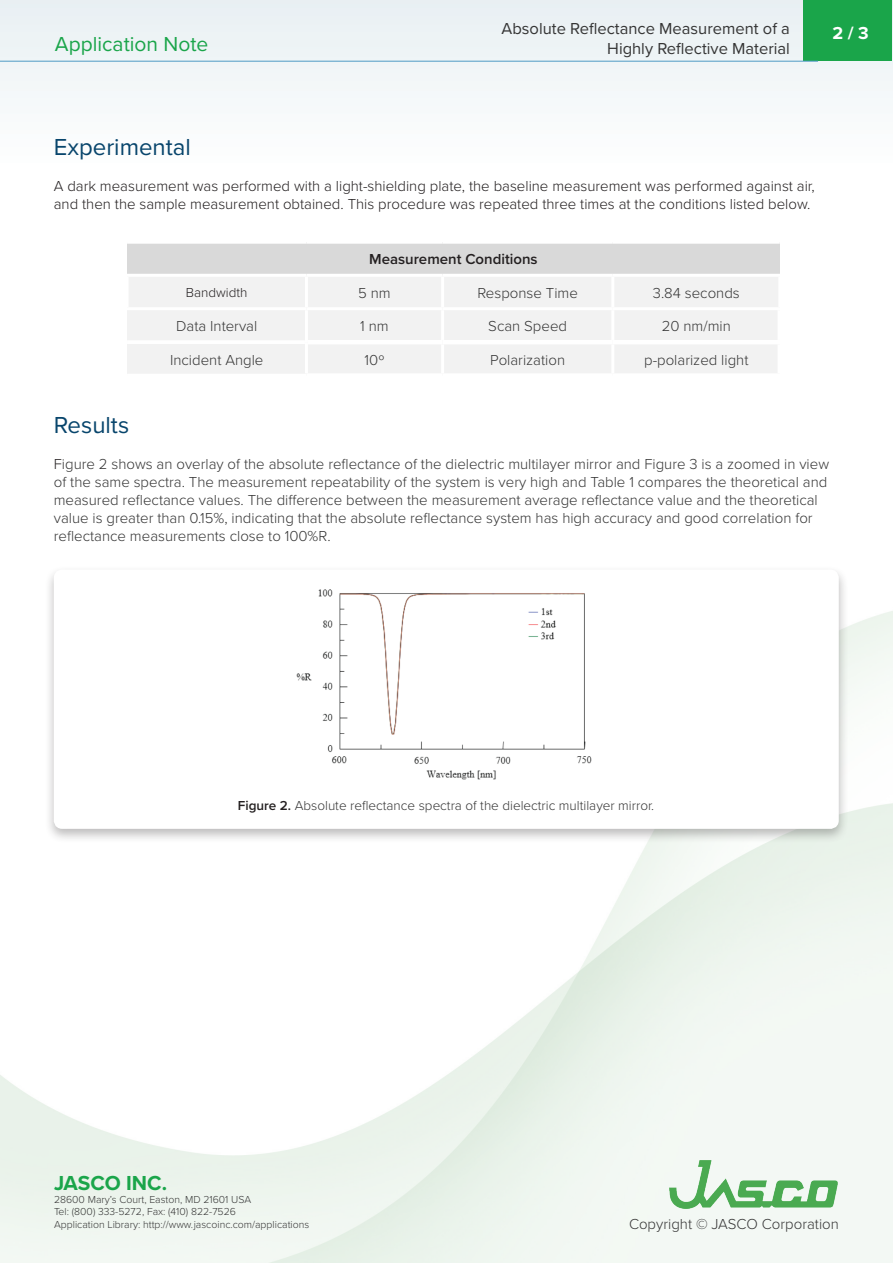
<style>
.page{position:relative;width:893px;height:1263px;background:#fff}
.page>*{position:absolute;margin:0;border:0;box-sizing:border-box;transform-origin:0 0}
.Heading{font:24px "Proxima Nova";color:#08456c}
.t1{font:21px "Proxima Nova";color:#1aa54a}
.t2{font:700 21px "Proxima Nova";color:#1aa54a}
.Section_title{font:700 18px "Proxima Nova";color:#fff}
.t3{font:16.5px/19.8px "Proxima Nova";color:#353535;text-align:right}
.Heading-2{font:300 15px/18px "Proxima Nova";color:#353535}
.Heading-3{font:300 15px/18px "Proxima Nova";color:#231f20}
.Table_Cell{font:300 15px "Proxima Nova";color:#353535}
.Table_Cell-2{font:600 15px "Proxima Nova";color:#231f20}
.Figure___Caption{font:300 13.5px "Proxima Nova";color:#353535}
.Table_Cell-3{font:300 13.5px "Proxima Nova";color:#231f20}
.t4{font:300 10.5px/12.6px "Proxima Nova";color:#353535}
.s1{color:#231f20}
.s2{font-weight:600;color:#231f20}
</style>
<div class="page">
<div style="left:0;top:1px;width:893px;height:168px;background:#f3f7f8"></div>
<div style="left:804px;top:1px;width:88px;height:60px;background:#1aa54a"></div>
<hr style="left:0;top:61px;width:818px;height:1px;background:#4f9ac4">
<img style="left:669px;top:1160px;width:168px;height:49px">
<div style="left:127px;top:242px;width:653px;height:33px;background:#d9d9d9"></div>
<div style="left:127px;top:277px;width:651px;height:97px;background:#f2f2f2"></div>
<hr style="left:127px;top:340px;width:178px;height:4px;background:#fff">
<hr style="left:127px;top:240px;width:179px;height:4px;background:#fff">
<hr style="left:306px;top:240px;width:137px;height:4px;background:#fff">
<hr style="left:443px;top:240px;width:170px;height:4px;background:#fff">
<hr style="left:613px;top:240px;width:167px;height:4px;background:#fff">
<hr style="left:305px;top:310px;width:3px;height:32px;background:#fff">
<hr style="left:441px;top:310px;width:3px;height:30px;background:#fff">
<hr style="left:611px;top:310px;width:3px;height:30px;background:#fff">
<hr style="left:305px;top:342px;width:3px;height:31px;background:#fff">
<hr style="left:441px;top:344px;width:3px;height:29px;background:#fff">
<hr style="left:611px;top:344px;width:3px;height:29px;background:#fff">
<hr style="left:126px;top:274px;width:180px;height:3px;background:#fff">
<hr style="left:126px;top:277px;width:3px;height:30px;background:#fff">
<hr style="left:306px;top:274px;width:137px;height:3px;background:#fff">
<hr style="left:305px;top:277px;width:3px;height:30px;background:#fff">
<hr style="left:443px;top:274px;width:170px;height:3px;background:#fff">
<hr style="left:441px;top:277px;width:3px;height:30px;background:#fff">
<hr style="left:613px;top:274px;width:168px;height:3px;background:#fff">
<hr style="left:611px;top:277px;width:3px;height:30px;background:#fff">
<hr style="left:126px;top:307px;width:180px;height:3px;background:#fff">
<hr style="left:306px;top:307px;width:137px;height:3px;background:#fff">
<hr style="left:443px;top:307px;width:170px;height:3px;background:#fff">
<hr style="left:613px;top:307px;width:168px;height:3px;background:#fff">
<hr style="left:308px;top:340px;width:135px;height:4px;background:#fff">
<hr style="left:443px;top:340px;width:170px;height:4px;background:#fff">
<hr style="left:613px;top:340px;width:169px;height:4px;background:#fff">
<div style="left:306px;top:373px;width:137px;height:5px;background:#fff"></div>
<div style="left:443px;top:373px;width:170px;height:5px;background:#fff"></div>
<div style="left:613px;top:373px;width:169px;height:5px;background:#fff"></div>
<div style="left:44px;top:565px;width:804px;height:279px;background:#231f20;opacity:.3"></div>
<div style="left:57px;top:573px;width:779px;height:253px;background:#fff;border-radius:5px"></div>
<div style="left:54px;top:570px;width:785px;height:259px;border:6px solid #fff;border-radius:5px"></div>
<img style="left:296px;top:589px;width:296px;height:191px">
<h2 class="t1" style="left:55px;top:29px;width:155px">Application Note</h2>
<p class="t3" style="left:502px;top:18px;width:290px">Absolute Reflectance Measurement of a<br>Highly Reflective Material</p>
<p class="Section_title" style="left:832px;top:20px;width:38px">2 / 3</p>
<p class="Heading" style="left:54px;top:129px;width:139px">Experimental</p>
<p class="Heading-3" style="left:54px;top:176px;width:762px">A dark measurement was performed with a light-shielding plate, the baseline measurement was performed against air, and then the sample measurement obtained. This procedure was repeated three times at the conditions listed below.</p>
<p class="Table_Cell-2" style="left:369px;top:248px;width:170px">Measurement Conditions</p>
<p class="Table_Cell-3" style="left:186px;top:282px;width:63px">Bandwidth</p>
<p class="Table_Cell" style="left:358px;top:282px;width:34px">5 nm</p>
<p class="Table_Cell" style="left:477px;top:282px;width:102px">Response Time</p>
<p class="Table_Cell" style="left:653px;top:282px;width:88px">3.84 seconds</p>
<p class="Table_Cell" style="left:176px;top:315px;width:83px">Data Interval</p>
<p class="Table_Cell" style="left:360px;top:315px;width:30px">1 nm</p>
<p class="Table_Cell" style="left:488px;top:315px;width:80px">Scan Speed</p>
<p class="Table_Cell" style="left:662px;top:315px;width:71px">20 nm/min</p>
<p class="Table_Cell" style="left:170px;top:349px;width:95px">Incident Angle</p>
<p class="Table_Cell" style="left:365px;top:349px;width:21px">10º</p>
<p class="Table_Cell" style="left:490px;top:349px;width:76px">Polarization</p>
<p class="Table_Cell" style="left:644px;top:349px;width:106px">p-polarized light</p>
<p class="Heading" style="left:54px;top:407px;width:77px">Results</p>
<p class="Heading-2" style="left:54px;top:454px;width:777px"><span class="s1">F</span>igure 2 shows an overlay of the absolute reflectance of the dielectric multilayer mirror and Figure 3 is a zoomed in view of the same spectra. The measurement repeatability of the system is very high and Table 1 compares the theoretical and measured reflectance values. The difference between the measurement average reflectance value and the theoretical value is greater than 0.15%, indicating that the absolute reflectance system has high accuracy and good correlation for reflectance measurements close to 100%R.</p>
<p class="Figure___Caption" style="left:238px;top:795px;width:418px"><span class="s2">Figure 2.</span> Absolute reflectance spectra of the dielectric multilayer mirror.</p>
<h2 class="t2" style="left:54px;top:1167px;width:115px">JASCO INC.</h2>
<p class="t4" style="left:54px;top:1192px;width:257px">28600 Mary’s Court, Easton, MD 21601 USA<br>Tel: (800) 333-5272, Fax: (410) 822-7526<br>Application Library: http://www.jascoinc.com/applications</p>
<p class="Heading-2" style="left:629px;top:1214px;width:211px">Copyright © JASCO Corporation</p>
</div>
